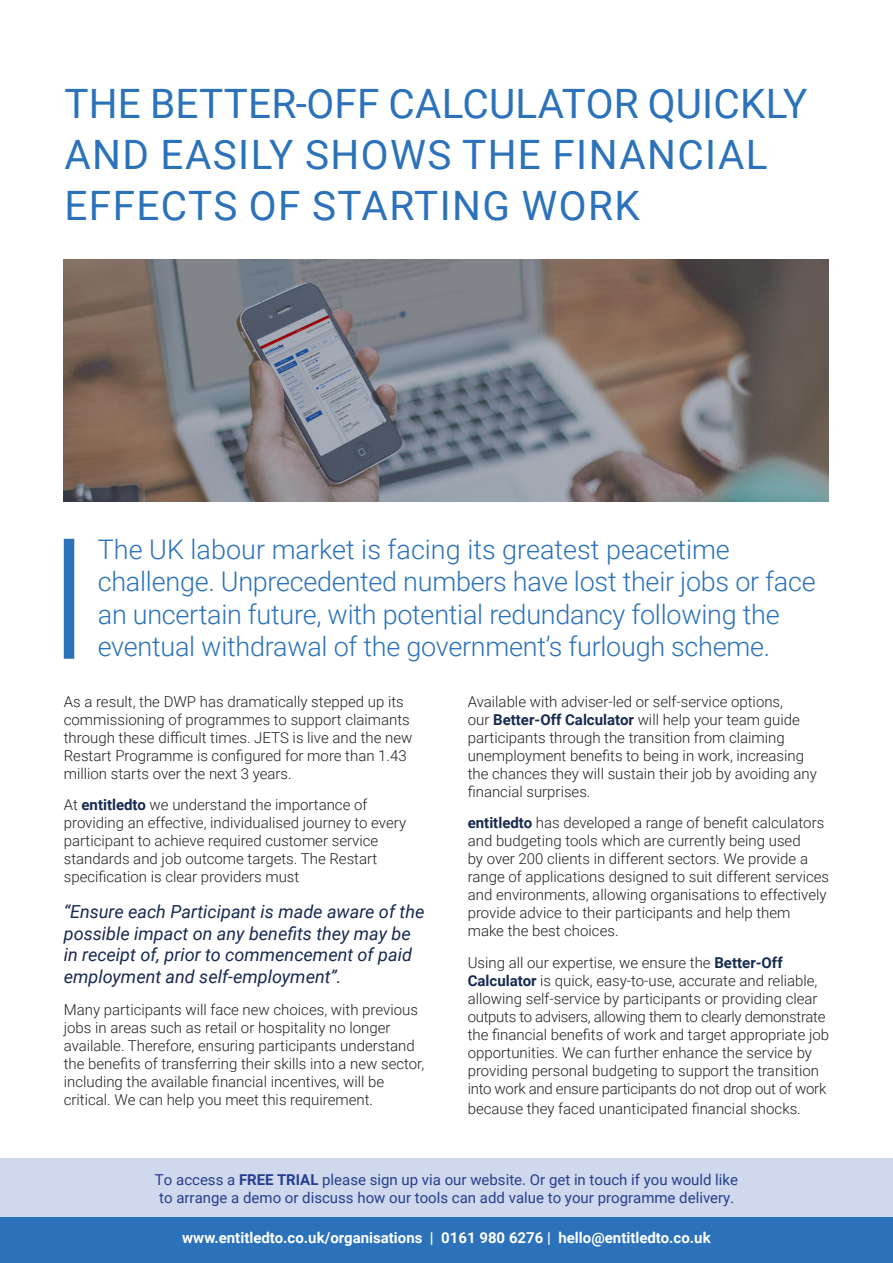
<style>
.page{position:relative;width:893px;height:1263px;background:#fff}
.page>*{position:absolute;margin:0;border:0;box-sizing:border-box;transform-origin:0 0}
.t1{font:40.5px/51px "Roboto";letter-spacing:.035em;color:#2b72ba}
.t2{font:300 27px/32.4px "Roboto";letter-spacing:-.01em;color:#2b72ba}
.t3{font:italic 18px/21.6px "Roboto";color:#172a51}
.t4{font:300 15px/18px "Roboto";color:#231f20}
.t5{font:15px/18px "Roboto";color:#253f8e}
.t6{font:700 15px "Roboto";color:#fff}
.s1{font-weight:700;color:#172a51}
.s2{font-weight:700}
.s3{font-family:"Minion Pro"}
</style>
<div class="page">
<img style="left:64px;top:259px;width:764px;height:243px">
<div style="left:64px;top:539px;width:10px;height:120px;background:#2b72ba"></div>
<div style="left:0;top:1158px;width:893px;height:105px;background:#d0d8ed"></div>
<div style="left:0;top:1217px;width:893px;height:46px;background:#2b72ba"></div>
<p class="t1" style="left:64px;top:76px;width:744px">THE BETTER-OFF CALCULATOR QUICKLY<br>AND EASILY SHOWS THE FINANCIAL<br>EFFECTS OF STARTING WORK</p>
<p class="t2" style="left:98px;top:532px;width:719px">The UK labour market is facing its greatest peacetime challenge. Unprecedented numbers have lost their jobs or face an uncertain future, with potential redundancy following the eventual withdrawal of the government’s furlough scheme.</p>
<p class="t4" style="left:64px;top:692px;width:350px">As a result, the DWP has dramatically stepped up its commissioning of programmes to support claimants through these difficult times. JETS is live and the new Restart Programme is configured for more than 1.43 million starts over the next 3 years.</p>
<p class="t4" style="left:64px;top:795px;width:344px">At <span class="s1">entitledto</span> we understand the importance of providing an effective, individualised journey to every participant to achieve required customer service standards and job outcome targets. The Restart specification is clear providers must</p>
<p class="t3" style="left:64px;top:900px;width:362px">“Ensure each Participant is made aware of the possible impact on any benefits they may be in receipt of, prior to commencement of paid</p>
<p class="t3" style="left:64px;top:965px;width:279px">employment and self-employment”.</p>
<p class="t4" style="left:64px;top:1000px;width:362px">Many participants will face new choices, with previous jobs in areas such as retail or hospitality no longer available. Therefore, ensuring participants understand the benefits of transferring their skills into a new sector, including the available financial incentives, will be critical. We can help you meet this requirement.</p>
<p class="t4" style="left:468px;top:692px;width:351px">Available with adviser-led or self-service options,<br>our <span class="s1">Better-Off Calculator</span> will help your team guide participants through the transition from claiming unemployment benefits to being in work, increasing the chances they will sustain their job by avoiding any financial surprises.</p>
<p class="t4" style="left:468px;top:813px;width:363px"><span class="s1">entitledto</span> has developed a range of benefit calculators and budgeting tools which are currently being used<br>by over 200 clients in different sectors. We provide a range of applications designed to suit different services and environments, allowing organisations to effectively provide advice to their participants and help them make the best choices.</p>
<p class="t4" style="left:468px;top:953px;width:363px">Using all our expertise, we ensure the <span class="s1">Better-Off Calculator</span> is quick, easy-to-use, accurate and reliable, allowing self-service by participants or providing clear outputs to advisers, allowing them to clearly demonstrate the financial benefits of work and target appropriate job opportunities. We can further enhance the service by providing personal budgeting to support the transition into work and ensure participants do not drop out of work</p>
<p class="t4" style="left:468px;top:1099px;width:335px">because they faced unanticipated financial shocks.</p>
<p class="t5" style="left:155px;top:1170px;width:585px">To access a <span class="s2">FREE TRIAL</span> please sign up via our website. Or get in touch if you would like to arrange a demo or discuss how our tools can add value to your programme delivery<span class="s3">.</span></p>
<p class="t6" style="left:182px;top:1227px;width:530px">www.entitledto.co.uk/organisations | 0161 980 6276 | hello@entitledto.co.uk</p>
</div>
